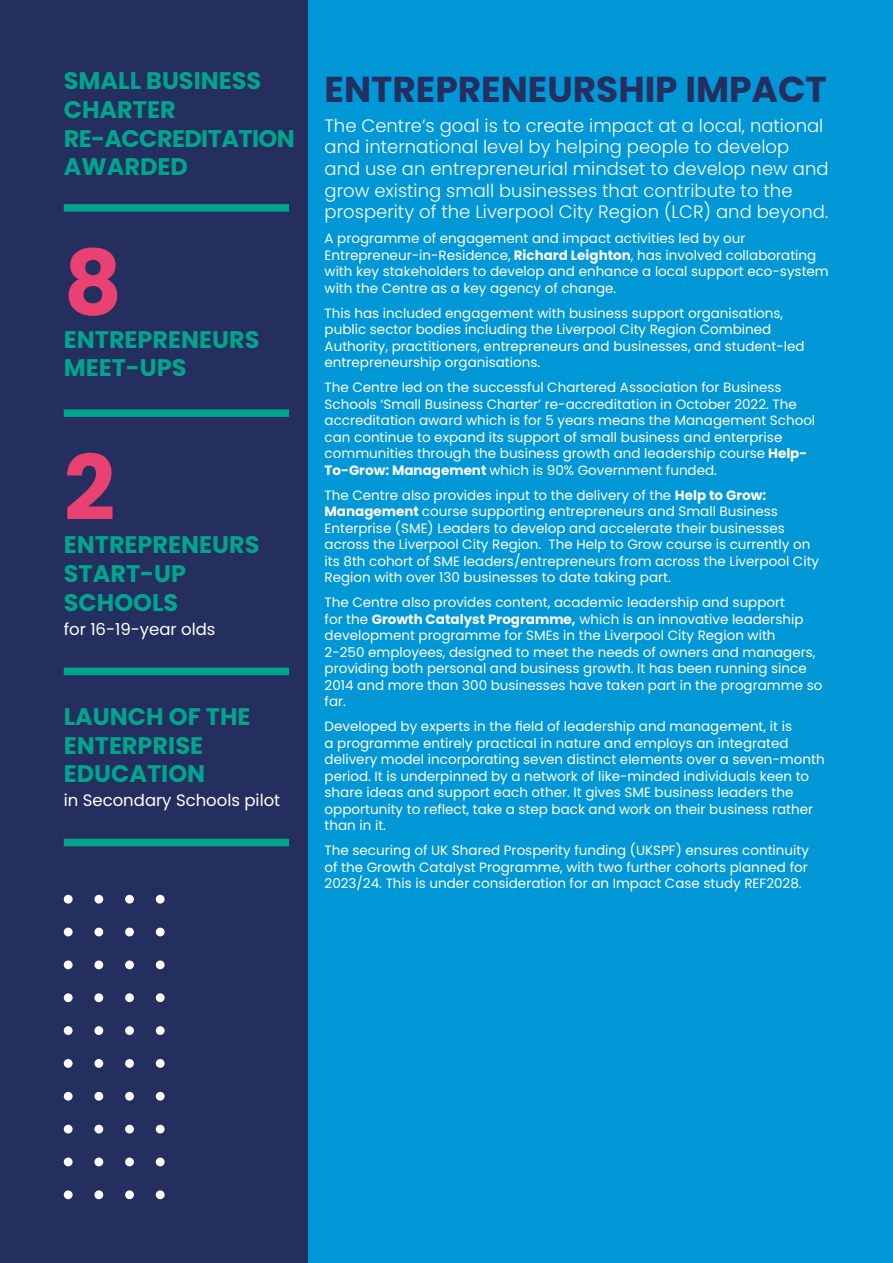
<style>
.page{position:relative;width:893px;height:1263px;background:#0097d6}
.page>*{position:absolute;margin:0;border:0;box-sizing:border-box;transform-origin:0 0}
.t1{font:700 90px "Poppins";color:#e94272}
.t2{font:700 36px "Poppins";color:#242f60}
.t3{font:700 24px/28.8px "Poppins";color:#00a58d}
.t4{font:300 18px/21.6px "Poppins";color:#fff}
.t5{font:16.5px "Poppins";color:#fff}
.t6{font:13.5px/16.5px "Poppins";color:#fff}
.s1{font-weight:700}
</style>
<div class="page">
<div style="left:0;top:0;width:308px;height:1263px;background:#242f60"></div>
<div style="left:64px;top:409px;width:225px;height:8px;background:#00a58d"></div>
<div style="left:64px;top:668px;width:225px;height:7px;background:#00a58d"></div>
<div style="left:64px;top:839px;width:225px;height:7px;background:#00a58d"></div>
<div style="left:64px;top:204px;width:225px;height:8px;background:#00a58d"></div>
<div style="left:64px;top:1190px;width:9px;height:9px;background:#fff;border-radius:50%"></div>
<div style="left:64px;top:1157px;width:9px;height:9px;background:#fff;border-radius:50%"></div>
<div style="left:64px;top:1125px;width:9px;height:8px;background:#fff;border-radius:50%"></div>
<div style="left:64px;top:1092px;width:9px;height:9px;background:#fff;border-radius:50%"></div>
<div style="left:64px;top:1059px;width:9px;height:9px;background:#fff;border-radius:50%"></div>
<div style="left:64px;top:1026px;width:9px;height:9px;background:#fff;border-radius:50%"></div>
<div style="left:64px;top:993px;width:9px;height:9px;background:#fff;border-radius:50%"></div>
<div style="left:64px;top:960px;width:9px;height:9px;background:#fff;border-radius:50%"></div>
<div style="left:64px;top:928px;width:9px;height:8px;background:#fff;border-radius:50%"></div>
<div style="left:64px;top:895px;width:9px;height:8px;background:#fff;border-radius:50%"></div>
<div style="left:94px;top:1190px;width:9px;height:9px;background:#fff;border-radius:50%"></div>
<div style="left:94px;top:1157px;width:9px;height:9px;background:#fff;border-radius:50%"></div>
<div style="left:94px;top:1125px;width:9px;height:8px;background:#fff;border-radius:50%"></div>
<div style="left:94px;top:1092px;width:9px;height:9px;background:#fff;border-radius:50%"></div>
<div style="left:94px;top:1059px;width:9px;height:9px;background:#fff;border-radius:50%"></div>
<div style="left:94px;top:1026px;width:9px;height:9px;background:#fff;border-radius:50%"></div>
<div style="left:94px;top:993px;width:9px;height:9px;background:#fff;border-radius:50%"></div>
<div style="left:94px;top:960px;width:9px;height:9px;background:#fff;border-radius:50%"></div>
<div style="left:94px;top:928px;width:9px;height:8px;background:#fff;border-radius:50%"></div>
<div style="left:94px;top:895px;width:9px;height:8px;background:#fff;border-radius:50%"></div>
<div style="left:125px;top:1190px;width:9px;height:9px;background:#fff;border-radius:50%"></div>
<div style="left:125px;top:1157px;width:9px;height:9px;background:#fff;border-radius:50%"></div>
<div style="left:125px;top:1125px;width:9px;height:8px;background:#fff;border-radius:50%"></div>
<div style="left:125px;top:1092px;width:9px;height:9px;background:#fff;border-radius:50%"></div>
<div style="left:125px;top:1059px;width:9px;height:9px;background:#fff;border-radius:50%"></div>
<div style="left:125px;top:1026px;width:9px;height:9px;background:#fff;border-radius:50%"></div>
<div style="left:125px;top:993px;width:9px;height:9px;background:#fff;border-radius:50%"></div>
<div style="left:125px;top:960px;width:9px;height:9px;background:#fff;border-radius:50%"></div>
<div style="left:125px;top:928px;width:9px;height:8px;background:#fff;border-radius:50%"></div>
<div style="left:125px;top:895px;width:9px;height:8px;background:#fff;border-radius:50%"></div>
<div style="left:156px;top:1190px;width:9px;height:9px;background:#fff;border-radius:50%"></div>
<div style="left:156px;top:1157px;width:9px;height:9px;background:#fff;border-radius:50%"></div>
<div style="left:156px;top:1125px;width:9px;height:8px;background:#fff;border-radius:50%"></div>
<div style="left:156px;top:1092px;width:9px;height:9px;background:#fff;border-radius:50%"></div>
<div style="left:156px;top:1059px;width:9px;height:9px;background:#fff;border-radius:50%"></div>
<div style="left:156px;top:1026px;width:9px;height:9px;background:#fff;border-radius:50%"></div>
<div style="left:156px;top:993px;width:9px;height:9px;background:#fff;border-radius:50%"></div>
<div style="left:156px;top:960px;width:9px;height:9px;background:#fff;border-radius:50%"></div>
<div style="left:156px;top:928px;width:9px;height:8px;background:#fff;border-radius:50%"></div>
<div style="left:156px;top:895px;width:9px;height:8px;background:#fff;border-radius:50%"></div>
<p class="t3" style="left:64px;top:66px;width:233px">SMALL BUSINESS<br>CHARTER<br>RE-ACCREDITATION<br>AWARDED</p>
<p class="t1" style="left:64px;top:231px;width:60px">8</p>
<p class="t3" style="left:64px;top:325px;width:197px">ENTREPRENEURS<br>MEET-UPS</p>
<p class="t1" style="left:64px;top:436px;width:53px">2</p>
<p class="t3" style="left:64px;top:530px;width:197px">ENTREPRENEURS<br>START-UP<br>SCHOOLS</p>
<p class="t5" style="left:64px;top:619px;width:153px">for 16-19-year olds</p>
<p class="t3" style="left:64px;top:702px;width:188px">LAUNCH OF THE<br>ENTERPRISE<br>EDUCATION</p>
<p class="t5" style="left:64px;top:791px;width:218px">in Secondary Schools pilot</p>
<p class="t2" style="left:325px;top:68px;width:504px">ENTREPRENEURSHIP IMPACT</p>
<p class="t4" style="left:325px;top:115px;width:505px">The Centre’s goal is to create impact at a local, national and international level by helping people to develop and use an entrepreneurial mindset to develop new and grow existing small businesses that contribute to the prosperity of the Liverpool City Region (LCR) and beyond.</p>
<p class="t6" style="left:325px;top:230px;width:506px">A programme of engagement and impact activities led by our Entrepreneur-in-Residence, <span class="s1">Richard Leighton</span>, has involved collaborating with key stakeholders to develop and enhance a local support eco-system with the Centre as a key agency of change.</p>
<p class="t6" style="left:325px;top:305px;width:482px">This has included engagement with business support organisations, public sector bodies including the Liverpool City Region Combined Authority, practitioners, entrepreneurs and businesses, and student-led entrepreneurship organisations.</p>
<p class="t6" style="left:325px;top:379px;width:492px">The Centre led on the successful Chartered Association for Business Schools ‘Small Business Charter’ re-accreditation in October 2022. The accreditation award which is for 5 years means the Management School can continue to expand its support of small business and enterprise communities through the business growth and leadership course <span class="s1">Help-To-Grow: Management</span> which is 90% Government funded.</p>
<p class="t6" style="left:325px;top:487px;width:496px">The Centre also provides input to the delivery of the <span class="s1">Help to Grow:<br>Management</span> course supporting entrepreneurs and Small Business Enterprise (SME) Leaders to develop and accelerate their businesses across the Liverpool City Region. The Help to Grow course is currently on its 8th cohort of SME leaders/entrepreneurs from across the Liverpool City Region with over 130 businesses to date taking part.</p>
<p class="t6" style="left:325px;top:594px;width:499px">The Centre also provides content, academic leadership and support<br>for the <span class="s1">Growth Catalyst Programme,</span> which is an innovative leadership development programme for SMEs in the Liverpool City Region with<br>2-250 employees, designed to meet the needs of owners and managers, providing both personal and business growth. It has been running since 2014 and more than 300 businesses have taken part in the programme so far.</p>
<p class="t6" style="left:325px;top:718px;width:502px">Developed by experts in the field of leadership and management, it is<br>a programme entirely practical in nature and employs an integrated delivery model incorporating seven distinct elements over a seven-month period. It is underpinned by a network of like-minded individuals keen to share ideas and support each other. It gives SME business leaders the opportunity to reflect, take a step back and work on their business rather than in it.</p>
<p class="t6" style="left:325px;top:842px;width:486px;text-align:justify">The securing of UK Shared Prosperity funding (UKSPF) ensures continuity of the Growth Catalyst Programme, with two further cohorts planned for 2023/24. This is under consideration for an Impact Case study REF2028.</p>
</div>
